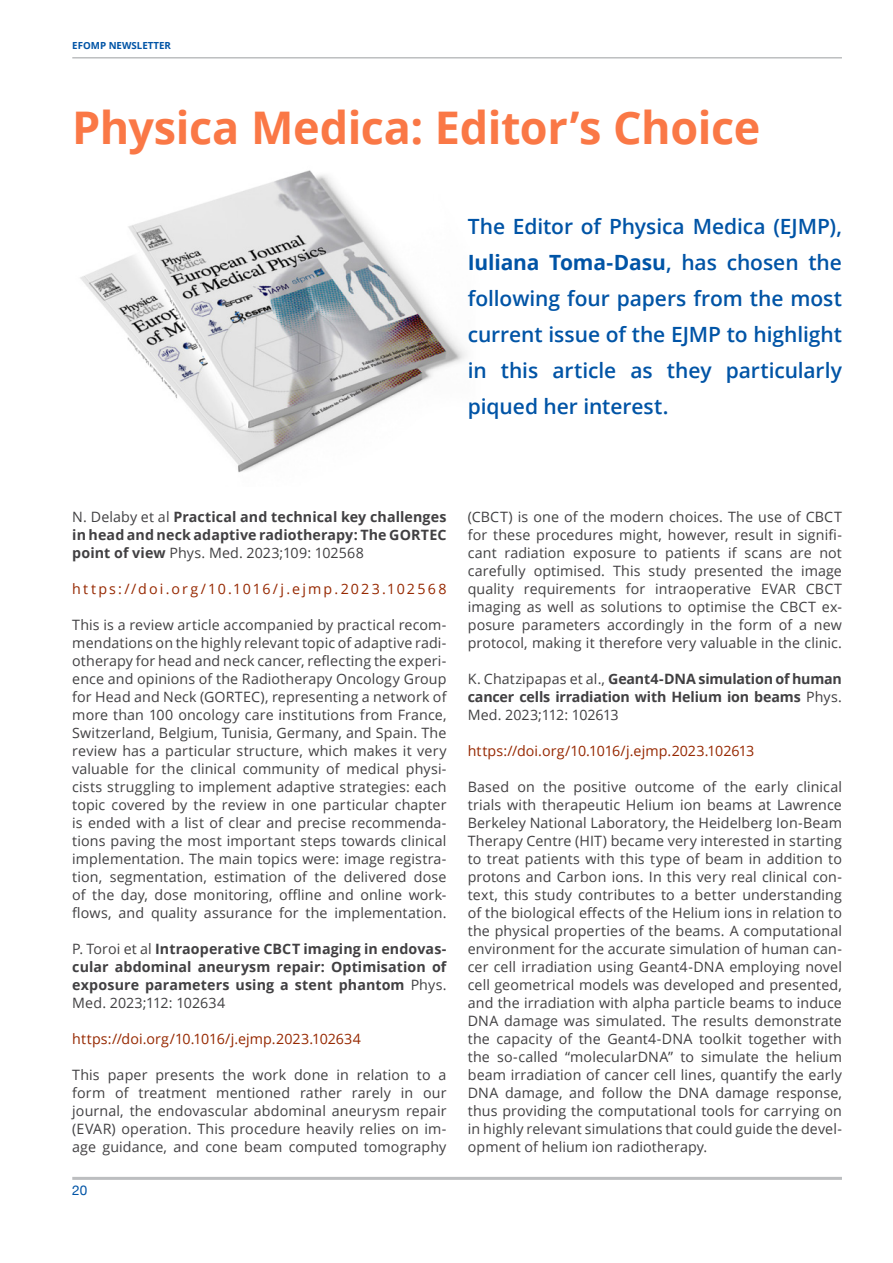
<style>
.page{position:relative;width:893px;height:1263px;background:#fff}
.page>*{position:absolute;margin:0;border:0;box-sizing:border-box;transform-origin:0 0}
.t1{font:700 45px "Open Sans";letter-spacing:-.01em;color:#fa7846}
.t2{font:600 21px/36px "Open Sans";letter-spacing:-.005em;color:#0054a6;text-align:justify}
.t3{font:14.25px/18px "Open Sans";letter-spacing:.01em;color:#414042;text-align:justify}
.t4{font:700 14.25px/18px "Open Sans";letter-spacing:.005em;color:#414042;text-align:justify}
.t5{font:14.25px "Open Sans";letter-spacing:.01em;color:#962800}
.t6{font:14.25px "Open Sans";letter-spacing:.155em;color:#962800}
.t7{font:13.5px "Helvetica Neue";color:#0054a6}
.t8{font:700 9.75px "Open Sans";color:#0054a6}
.s1{font-weight:700}
.s2{font-weight:400}
</style>
<div class="page">
<hr style="left:72px;top:1177px;width:770px;height:3px;background:#bcbec0">
<hr style="left:72px;top:57px;width:770px;height:2px;background:#bcbec0">
<img style="left:80px;top:170px;width:387px;height:303px">
<p class="t8" style="left:72px;top:39px;width:100px">EFOMP NEWSLETTER</p>
<h1 class="t1" style="left:72px;top:96px;width:689px">Physica Medica: Editor’s Choice</h1>
<h2 class="t2" style="left:468px;top:208px;width:376px">The Editor of Physica Medica (EJMP), <span class="s1">Iuliana Toma-Dasu</span>, has chosen the following four papers from the most current issue of the EJMP to highlight in this article as they particularly piqued her interest.</h2>
<p class="t4" style="left:72px;top:507px;width:376px"><span class="s2">N. Delaby et al</span> Practical and technical key challenges in head and neck adaptive radiotherapy: The GORTEC point of view <span class="s2">Phys. Med. 2023;109: 102568</span></p>
<p class="t6" style="left:72px;top:579px;width:376px">https://doi.org/10.1016/j.ejmp.2023.102568</p>
<p class="t3" style="left:72px;top:615px;width:376px">This is a review article accompanied by practical recom&shy;mendations on the highly relevant topic of adaptive radi&shy;otherapy for head and neck cancer, reflecting the experi&shy;ence and opinions of the Radiotherapy Oncology Group for Head and Neck (GORTEC), representing a network of more than 100 oncology care institutions from France, Switzerland, Belgium, Tunisia, Germany, and Spain. The review has a particular structure, which makes it very valuable for the clinical community of medical physi&shy;cists struggling to implement adaptive strategies: each topic covered by the review in one particular chapter is ended with a list of clear and precise recommenda&shy;tions paving the most important steps towards clinical implementation. The main topics were: image registra&shy;tion, segmentation, estimation of the delivered dose of the day, dose monitoring, offline and online work&shy;flows, and quality assurance for the implementation.</p>
<p class="t4" style="left:72px;top:939px;width:376px"><span class="s2">P. Toroi et al</span> Intraoperative CBCT imaging in endovas&shy;cular abdominal aneurysm repair: Optimisation of exposure parameters using a stent phantom <span class="s2">Phys.<br>Med. 2023;112: 102634</span></p>
<p class="t5" style="left:72px;top:1029px;width:290px">https://doi.org/10.1016/j.ejmp.2023.102634</p>
<p class="t3" style="left:72px;top:1065px;width:376px">This paper presents the work done in relation to a form of treatment mentioned rather rarely in our journal, the endovascular abdominal aneurysm repair (EVAR) operation. This procedure heavily relies on im&shy;age guidance, and cone beam computed tomography</p>
<p class="t7" style="left:72px;top:1181px;width:17px">20</p>
<p class="t3" style="left:468px;top:507px;width:376px">(CBCT) is one of the modern choices. The use of CBCT for these procedures might, however, result in signifi&shy;cant radiation exposure to patients if scans are not carefully optimised. This study presented the image quality requirements for intraoperative EVAR CBCT imaging as well as solutions to optimise the CBCT ex&shy;posure parameters accordingly in the form of a new protocol, making it therefore very valuable in the clinic.</p>
<p class="t4" style="left:468px;top:669px;width:376px"><span class="s2">K. Chatzipapas et al.,</span> Geant4-DNA simulation of human cancer cells irradiation with Helium ion beams <span class="s2">Phys.<br>Med. 2023;112: 102613</span></p>
<p class="t5" style="left:468px;top:741px;width:288px">https://doi.org/10.1016/j.ejmp.2023.102613</p>
<p class="t3" style="left:468px;top:777px;width:376px">Based on the positive outcome of the early clinical trials with therapeutic Helium ion beams at Lawrence Berkeley National Laboratory, the Heidelberg Ion-Beam Therapy Centre (HIT) became very interested in starting to treat patients with this type of beam in addition to protons and Carbon ions. In this very real clinical con&shy;text, this study contributes to a better understanding of the biological effects of the Helium ions in relation to the physical properties of the beams. A computational environment for the accurate simulation of human can&shy;cer cell irradiation using Geant4-DNA employing novel cell geometrical models was developed and presented, and the irradiation with alpha particle beams to induce DNA damage was simulated. The results demonstrate the capacity of the Geant4-DNA toolkit together with the so-called “molecularDNA” to simulate the helium beam irradiation of cancer cell lines, quantify the early DNA damage, and follow the DNA damage response, thus providing the computational tools for carrying on in highly relevant simulations that could guide the devel&shy;opment of helium ion radiotherapy.</p>
</div>
